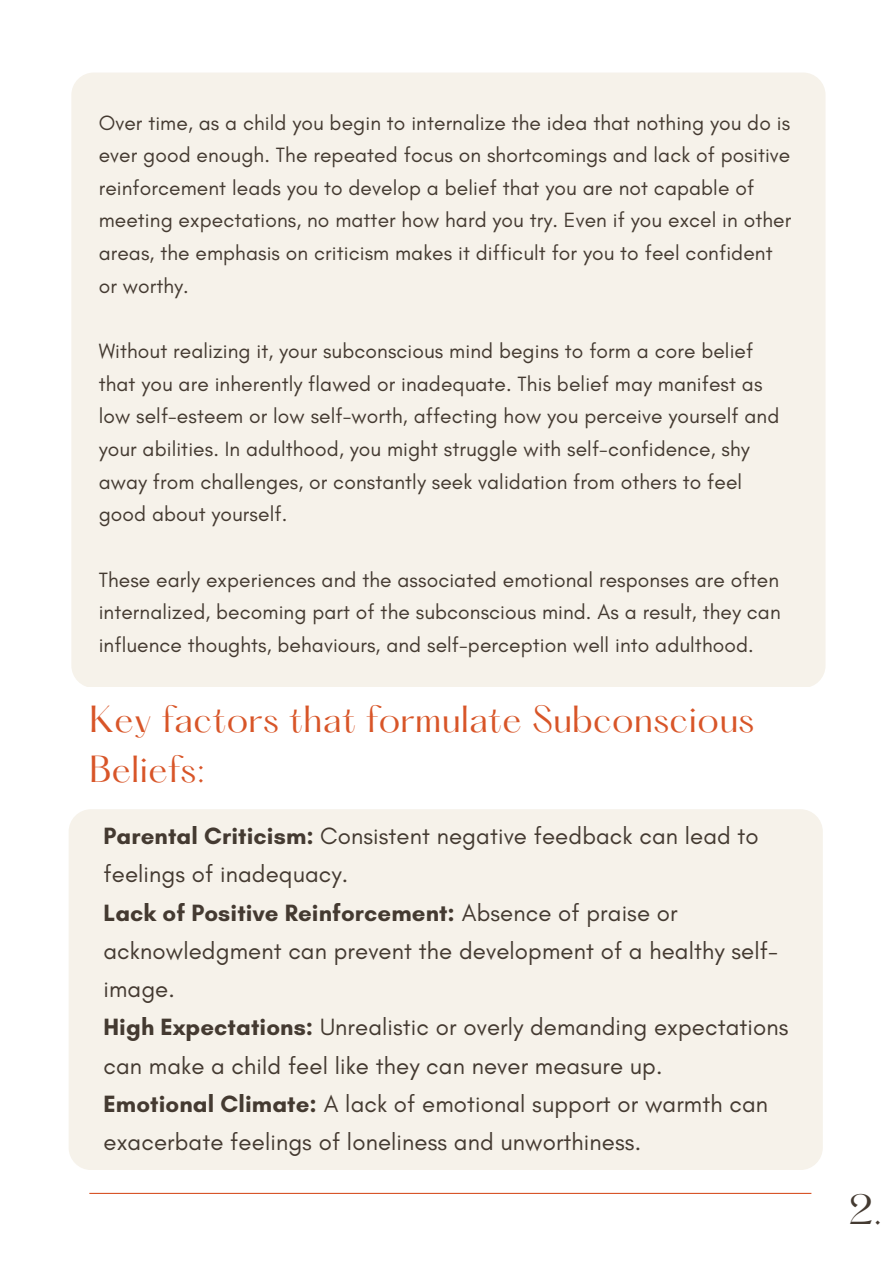
<style>
.page{position:relative;width:894px;height:1264px;background:#fff}
.page>*{position:absolute;margin:0;border:0;box-sizing:border-box;transform-origin:0 0}
.t1{font:36.75px "Hatton";color:#443a31}
.t2{font:33px/50.7px "Hatton";letter-spacing:.01em;color:#d85528}
.t3{font:24px/38.2px "Glacial Indifference";letter-spacing:.005em;color:#443a31}
.t4{font:21px/32.7px "Glacial Indifference";letter-spacing:.005em;color:#443a31}
.s1{font-weight:700}
</style>
<div class="page">
<div style="left:69px;top:809px;width:753px;height:360px;background:#f6f2ea;border-radius:22px"></div>
<div style="left:71px;top:72px;width:754px;height:615px;background:#f6f2ea;border-radius:22px"></div>
<hr style="left:89px;top:1192px;width:722px;height:1px;background:#d85528">
<p class="t4" style="left:99px;top:106px;width:694px">Over time, as a child you begin to internalize the idea that nothing you do is ever good enough. The repeated focus on shortcomings and lack of positive reinforcement leads you to develop a belief that you are not capable of meeting expectations, no matter how hard you try. Even if you excel in other areas, the emphasis on criticism makes it difficult for you to feel confident or worthy.</p>
<p class="t4" style="left:99px;top:334px;width:682px">Without realizing it, your subconscious mind begins to form a core belief that you are inherently flawed or inadequate. This belief may manifest as low self-esteem or low self-worth, affecting how you perceive yourself and your abilities. In adulthood, you might struggle with self-confidence, shy away from challenges, or constantly seek validation from others to feel good about yourself.</p>
<h2 class="t4" style="left:99px;top:563px;width:683px;text-align:justify">These early experiences and the associated emotional responses are often internalized, becoming part of the subconscious mind. As a result, they can influence thoughts, behaviours, and self-perception well into adulthood.</h2>
<h3 class="t2" style="left:89px;top:697px;width:666px">Key factors that formulate Subconscious<br>Beliefs:</h3>
<p class="t3" style="left:103px;top:816px;width:686px"><span class="s1">Parental Criticism:</span> Consistent negative feedback can lead to feelings of inadequacy.<br><span class="s1">Lack of Positive Reinforcement:</span> Absence of praise or acknowledgment can prevent the development of a healthy self&shy;image.<br><span class="s1">High Expectations:</span> Unrealistic or overly demanding expectations can make a child feel like they can never measure up.<br><span class="s1">Emotional Climate:</span> A lack of emotional support or warmth can exacerbate feelings of loneliness and unworthiness.</p>
<p class="t1" style="left:848px;top:1192px;width:36px">2.</p>
</div>
